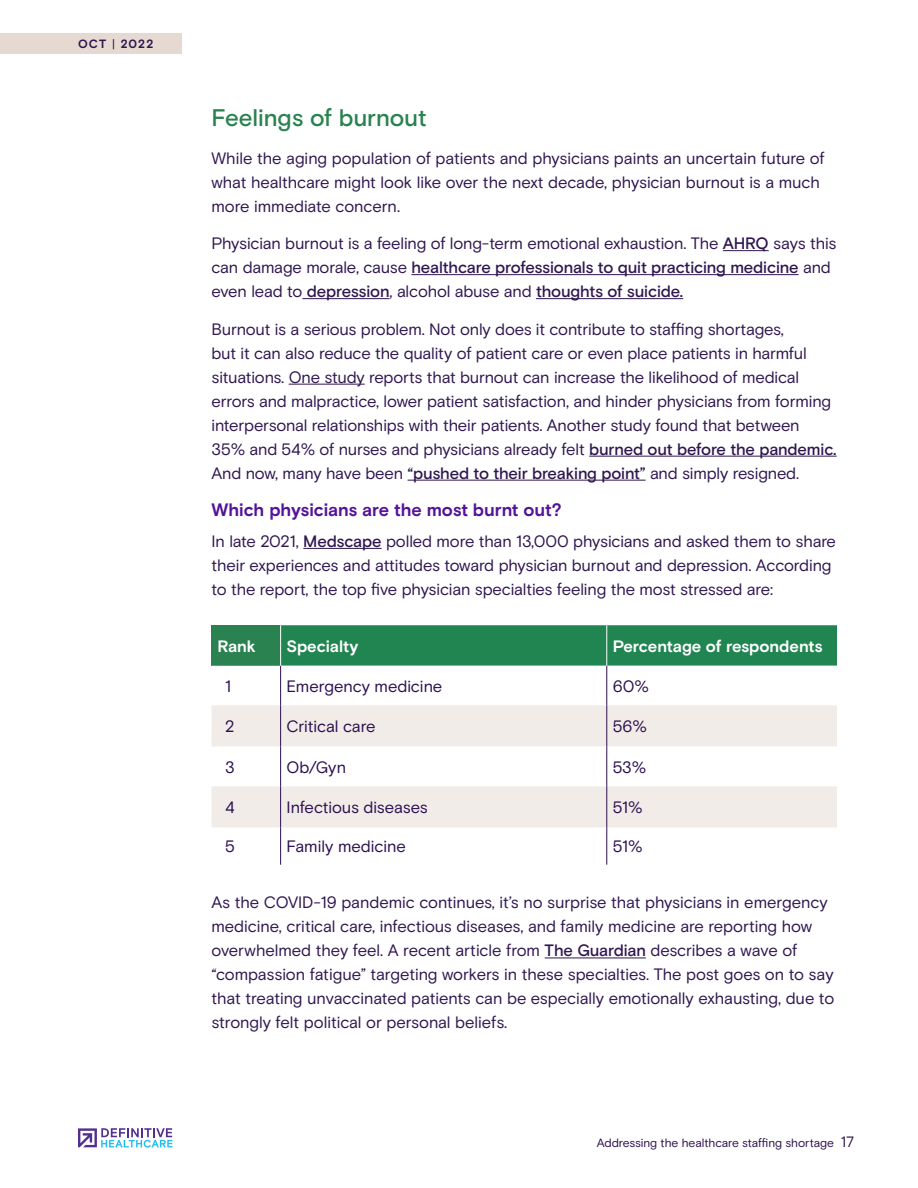
<style>
.page{position:relative;width:918px;height:1188px;background:#fff}
.page>*{position:absolute;margin:0;border:0;box-sizing:border-box;transform-origin:0 0}
.Subhead_16_20{font:500 24px "Basis Grotesque";letter-spacing:-.005em;color:#29824f}
.blu_sub_12_16{font:700 18px "Basis Grotesque";letter-spacing:-.005em;color:#541299}
.Body_copy_11_16{font:16.5px/24px "Basis Grotesque";letter-spacing:-.005em;color:#2f164f}
.t1{font:16.5px "Basis Grotesque";letter-spacing:-.005em;color:#2b0f4f}
.t2{font:700 16.5px "Basis Grotesque";letter-spacing:-.005em;color:#fff}
.t3{font:12px "Basis Grotesque";letter-spacing:-.005em;color:#2b0f4f}
.t4{font:700 12px "Basis Grotesque";letter-spacing:.09em;color:#2f164f}
.s1{font-weight:400}
.s2{font-weight:500}
.s3{font-size:15px;color:#2f164f}
</style>
<div class="page">
<div style="left:0;top:34px;width:182px;height:20px;background:#e5d9d1"></div>
<svg style="left:78px;top:1128px;width:94px;height:20px"></svg>
<hr style="left:723px;top:250px;width:46px;height:1px;background:#2f164f">
<hr style="left:411px;top:274px;width:388px;height:1px;background:#2f164f">
<hr style="left:302px;top:298px;width:88px;height:1px;background:#2f164f">
<hr style="left:536px;top:298px;width:147px;height:1px;background:#2f164f">
<hr style="left:289px;top:384px;width:76px;height:1px;background:#2f164f">
<hr style="left:589px;top:456px;width:248px;height:1px;background:#2f164f">
<hr style="left:408px;top:480px;width:238px;height:1px;background:#2f164f">
<hr style="left:303px;top:548px;width:79px;height:1px;background:#2f164f">
<hr style="left:545px;top:958px;width:101px;height:1px;background:#2f164f">
<div style="left:212px;top:625px;width:69px;height:41px;background:#29824f"></div>
<div style="left:281px;top:625px;width:556px;height:41px;background:#208550"></div>
<svg style="left:212px;top:705px;width:625px;height:122px;fill:#f2ece8"></svg>
<hr style="left:280px;top:666px;width:1px;height:39px;background:#2b0f4f">
<hr style="left:280px;top:705px;width:1px;height:41px;background:#2b0f4f">
<hr style="left:280px;top:746px;width:1px;height:40px;background:#2b0f4f">
<hr style="left:280px;top:786px;width:1px;height:41px;background:#2b0f4f">
<hr style="left:280px;top:827px;width:1px;height:38px;background:#2b0f4f">
<hr style="left:280px;top:625px;width:1px;height:41px;background:#fff">
<hr style="left:607px;top:625px;width:1px;height:41px;background:#fff">
<hr style="left:607px;top:666px;width:1px;height:39px;background:#2b0f4f">
<hr style="left:607px;top:705px;width:1px;height:41px;background:#2b0f4f">
<hr style="left:607px;top:746px;width:1px;height:40px;background:#2b0f4f">
<hr style="left:607px;top:786px;width:1px;height:41px;background:#2b0f4f">
<hr style="left:607px;top:827px;width:1px;height:38px;background:#2b0f4f">
<p class="t4" style="left:78px;top:37px;width:77px">OCT <span class="s1">|</span> 2022</p>
<p class="Subhead_16_20" style="left:212px;top:104px;width:217px">Feelings of burnout</p>
<p class="Body_copy_11_16" style="left:212px;top:146px;width:615px">While the aging population of patients and physicians paints an uncertain future of what healthcare might look like over the next decade, physician burnout is a much more immediate concern.</p>
<p class="Body_copy_11_16" style="left:212px;top:232px;width:626px">Physician burnout is a feeling of long-term emotional exhaustion. The <span class="s2">AHRQ</span> says this can damage morale, cause <span class="s2">healthcare professionals to quit practicing medicine</span> and even lead to <span class="s2">depression</span>, alcohol abuse and <span class="s2">thoughts of suicide.</span></p>
<p class="Body_copy_11_16" style="left:212px;top:317px;width:627px">Burnout is a serious problem. Not only does it contribute to staffing shortages,<br>but it can also reduce the quality of patient care or even place patients in harmful situations. One study reports that burnout can increase the likelihood of medical errors and malpractice, lower patient satisfaction, and hinder physicians from forming interpersonal relationships with their patients. Another study found that between 35% and 54% of nurses and physicians already felt <span class="s2">burned out before the pandemic.<br></span>And now, many have been <span class="s2">“pushed to their breaking point”</span> and simply resigned.</p>
<p class="blu_sub_12_16" style="left:212px;top:499px;width:352px">Which physicians are the most burnt out?</p>
<p class="Body_copy_11_16" style="left:212px;top:529px;width:626px">In late 2021, <span class="s2">Medscape</span> polled more than 13,000 physicians and asked them to share their experiences and attitudes toward physician burnout and depression. According to the report, the top five physician specialties feeling the most stressed are:</p>
<p class="t2" style="left:218px;top:636px;width:40px">Rank</p>
<p class="t2" style="left:287px;top:636px;width:73px">Specialty</p>
<p class="t2" style="left:613px;top:636px;width:211px">Percentage of respondents</p>
<p class="t1" style="left:225px;top:676px;width:7px">1</p>
<p class="t1" style="left:287px;top:676px;width:157px">Emergency medicine</p>
<p class="t1" style="left:613px;top:676px;width:38px">60%</p>
<p class="t1" style="left:225px;top:717px;width:11px">2</p>
<p class="t1" style="left:287px;top:717px;width:90px">Critical care</p>
<p class="t1" style="left:613px;top:717px;width:36px">56%</p>
<p class="t1" style="left:225px;top:757px;width:11px">3</p>
<p class="t1" style="left:287px;top:757px;width:61px">Ob/Gyn</p>
<p class="t1" style="left:613px;top:757px;width:35px">53%</p>
<p class="t1" style="left:225px;top:798px;width:11px">4</p>
<p class="t1" style="left:287px;top:798px;width:143px">Infectious diseases</p>
<p class="t1" style="left:613px;top:798px;width:31px">51%</p>
<p class="t1" style="left:225px;top:837px;width:11px">5</p>
<p class="t1" style="left:287px;top:837px;width:121px">Family medicine</p>
<p class="t1" style="left:613px;top:837px;width:31px">51%</p>
<p class="Body_copy_11_16" style="left:212px;top:891px;width:624px">As the COVID-19 pandemic continues, it’s no surprise that physicians in emergency medicine, critical care, infectious diseases, and family medicine are reporting how overwhelmed they feel. A recent article from <span class="s2">The Guardian</span> describes a wave of “compassion fatigue” targeting workers in these specialties. The post goes on to say that treating unvaccinated patients can be especially emotionally exhausting, due to strongly felt political or personal beliefs.</p>
<p class="t3" style="left:597px;top:1135px;width:259px">Addressing the healthcare staffing shortage <span class="s3">17</span></p>
</div>
